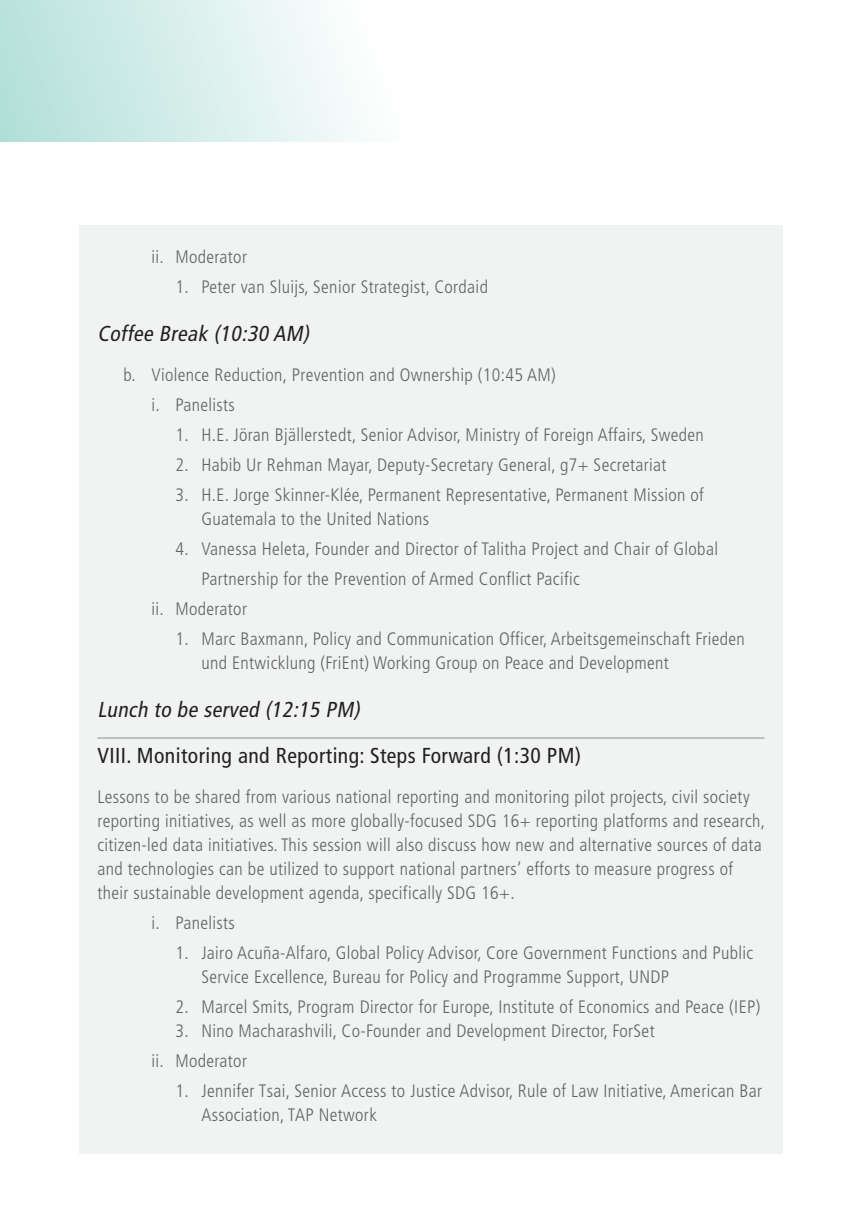
<style>
.page{position:relative;width:862px;height:1214px;background:#fff}
.page>*{position:absolute;margin:0;border:0;box-sizing:border-box;transform-origin:0 0}
.t1{font:condensed 21.6px "Frutiger LT Std";letter-spacing:.02em;color:#231f20}
.t2{font:italic condensed 21.6px "Frutiger LT Std";color:#231f20}
.t3{font:300 condensed 18px/24px "Frutiger LT Std";letter-spacing:.02em;color:#636366}
</style>
<div class="page">
<svg style="left:0;top:0;width:359px;height:141px"></svg>
<div style="left:79px;top:225px;width:703px;height:928px;background:#f0f3f1"></div>
<hr style="left:97px;top:737px;width:667px;height:1px;background:#abb6ab">
<p class="t3" style="left:151px;top:244px;width:97px">ii. Moderator</p>
<p class="t3" style="left:175px;top:274px;width:314px">1. Peter van Sluijs, Senior Strategist, Cordaid</p>
<p class="t2" style="left:97px;top:320px;width:218px">Coffee Break (10:30 AM)</p>
<p class="t3" style="left:123px;top:362px;width:434px">b. Violence Reduction, Prevention and Ownership (10:45 AM)</p>
<p class="t3" style="left:151px;top:392px;width:85px">i. Panelists</p>
<p class="t3" style="left:175px;top:422px;width:530px">1. H.E. Jöran Bjällerstedt, Senior Advisor, Ministry of Foreign Affairs, Sweden</p>
<p class="t3" style="left:175px;top:452px;width:493px">2. Habib Ur Rehman Mayar, Deputy-Secretary General, g7+ Secretariat</p>
<p class="t3" style="left:175px;top:482px;width:530px">3. H.E. Jorge Skinner-Klée, Permanent Representative, Permanent Mission of</p>
<p class="t3" style="left:201px;top:506px;width:229px">Guatemala to the United Nations</p>
<p class="t3" style="left:175px;top:536px;width:544px">4. Vanessa Heleta, Founder and Director of Talitha Project and Chair of Global</p>
<p class="t3" style="left:201px;top:566px;width:380px">Partnership for the Prevention of Armed Conflict Pacific</p>
<p class="t3" style="left:151px;top:596px;width:97px">ii. Moderator</p>
<p class="t3" style="left:175px;top:626px;width:571px">1. Marc Baxmann, Policy and Communication Officer, Arbeitsgemeinschaft Frieden</p>
<p class="t3" style="left:201px;top:650px;width:469px">und Entwicklung (FriEnt) Working Group on Peace and Development</p>
<p class="t2" style="left:97px;top:696px;width:268px">Lunch to be served (12:15 PM)</p>
<p class="t1" style="left:97px;top:742px;width:485px">VIII. Monitoring and Reporting: Steps Forward (1:30 PM)</p>
<p class="t3" style="left:97px;top:784px;width:669px">Lessons to be shared from various national reporting and monitoring pilot projects, civil society reporting initiatives, as well as more globally-focused SDG 16+ reporting platforms and research, citizen-led data initiatives. This session will also discuss how new and alternative sources of data and technologies can be utilized to support national partners’ efforts to measure progress of their sustainable development agenda, specifically SDG 16+.</p>
<p class="t3" style="left:151px;top:910px;width:85px">i. Panelists</p>
<p class="t3" style="left:175px;top:940px;width:579px">1. Jairo Acuña-Alfaro, Global Policy Advisor, Core Government Functions and Public</p>
<p class="t3" style="left:201px;top:964px;width:469px">Service Excellence, Bureau for Policy and Programme Support, UNDP</p>
<p class="t3" style="left:175px;top:994px;width:586px">2. Marcel Smits, Program Director for Europe, Institute of Economics and Peace (IEP)</p>
<p class="t3" style="left:175px;top:1018px;width:481px">3. Nino Macharashvili, Co-Founder and Development Director, ForSet</p>
<p class="t3" style="left:151px;top:1048px;width:97px">ii. Moderator</p>
<p class="t3" style="left:175px;top:1078px;width:588px">1. Jennifer Tsai, Senior Access to Justice Advisor, Rule of Law Initiative, American Bar</p>
<p class="t3" style="left:201px;top:1102px;width:177px">Association, TAP Network</p>
</div>
